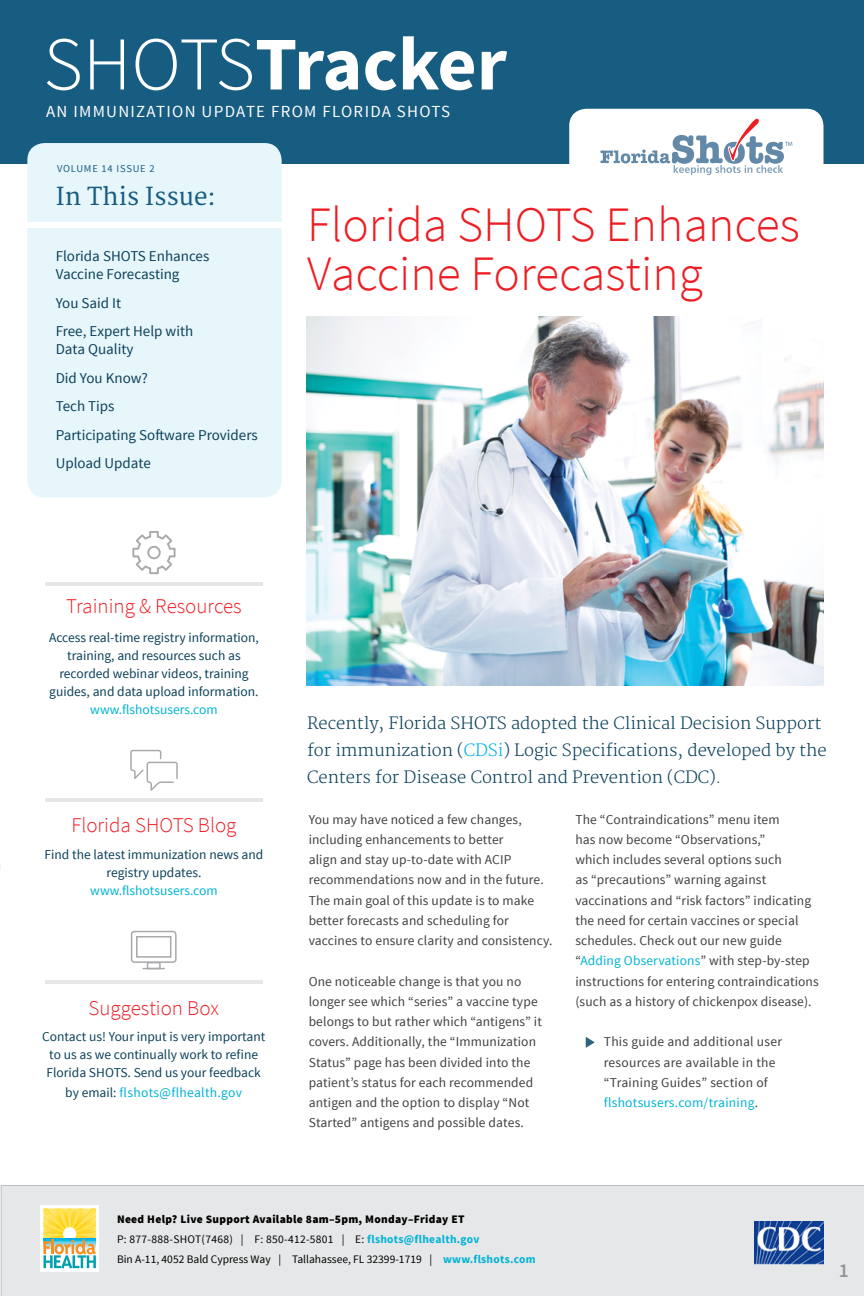
<style>
.page{position:relative;width:864px;height:1296px;background:#fff}
.page>*{position:absolute;margin:0;border:0;box-sizing:border-box;transform-origin:0 0}
.t1{font:700 75.9px "Source Sans Pro";letter-spacing:-.015em;color:#fff}
.t2{font:300 49.5px/48.6px "Source Sans Pro";color:#ed1d24}
.t3{font:24.15px "Merriweather";color:#175c81}
.t4{font:300 21px "Source Sans Pro";color:#ed1d24}
.t5{font:600 19.5px "Source Sans Pro";color:#939598}
.t6{font:16.8px "Source Sans Pro";letter-spacing:.075em;color:#fff}
.t7{font:300 16.5px/27px "Merriweather";color:#0c415a}
.t8{font:15px/28.5px "Source Sans Pro";color:#0c415a}
.t9{font:13.5px/20.2px "Source Sans Pro";letter-spacing:.01em;color:#414042}
.t10{font:13.5px/18px "Source Sans Pro";color:#0c415a;text-align:center}
.t11{font:13.5px "Source Sans Pro";color:#00b3d5}
.t12{font:13.5px "Source Sans Pro";letter-spacing:.025em;color:#00b3d5}
.t13{font:11.55px/20.1px "Source Sans Pro";color:#000}
.t14{font:10.5px "Source Sans Pro";letter-spacing:.075em;color:#175c81}
.s1{font-weight:300}
.s2{color:#0c415a}
.s3{color:#00aeef}
.s4{color:#00b3d5}
.s5{font-weight:900}
.s6{font-weight:700;color:#00b3d5}
</style>
<div class="page">
<div style="left:0;top:0;width:864px;height:164px;background:#175c81"></div>
<div style="left:27px;top:143px;width:255px;height:354px;background:#e7f6fa;border-radius:17px"></div>
<div style="left:1px;top:1185px;width:863px;height:111px;background:#e6e7e8"></div>
<svg style="left:40px;top:1206px;width:59px;height:66px"></svg>
<svg style="left:44px;top:1209px;width:52px;height:59px;background:#ccd186"></svg>
<img style="left:307px;top:317px;width:517px;height:369px">
<img style="left:754px;top:1222px;width:70px;height:42px">
<hr style="left:45px;top:582px;width:218px;height:3px;background:#e6e7e8">
<svg style="left:130px;top:750px;width:48px;height:41px"></svg>
<hr style="left:45px;top:798px;width:218px;height:4px;background:#e6e7e8">
<hr style="left:45px;top:981px;width:218px;height:3px;background:#e6e7e8">
<svg style="left:132px;top:531px;width:44px;height:43px"></svg>
<div style="left:27px;top:223px;width:255px;height:5px;background:#fff"></div>
<div style="left:569px;top:109px;width:255px;height:82px;background:#fff;border-radius:17px"></div>
<svg style="left:600px;top:118px;width:192px;height:57px"></svg>
<div style="left:131px;top:931px;width:46px;height:32px;border:2px solid #a7a9ac;border-radius:3px"></div>
<div style="left:136px;top:936px;width:35px;height:22px;border:2px solid #a7a9ac"></div>
<div style="left:147px;top:962px;width:14px;height:7px;border:2px solid #a7a9ac"></div>
<svg style="left:143px;top:968px;width:21px;height:1px"></svg>
<svg style="left:586px;top:1037px;width:9px;height:11px"></svg>
<h1 class="t1" style="left:43px;top:16px;width:465px"><span class="s1">SHOTS</span>Tracker</h1>
<p class="t6" style="left:46px;top:101px;width:406px">AN IMMUNIZATION UPDATE FROM FLORIDA SHOTS</p>
<p class="t14" style="left:57px;top:162px;width:99px">VOLUME 14 ISSUE 2</p>
<h3 class="t3" style="left:56px;top:182px;width:162px">In This Issue:</h3>
<p class="t8" style="left:56px;top:248px;width:155px;line-height:18px">Florida SHOTS Enhances<br>Vaccine Forecasting</p>
<p class="t8" style="left:56px;top:289px;width:139px">You Said It<br>Free, Expert Help with</p>
<p class="t8" style="left:56px;top:335px;width:203px">Data Quality<br>Did You Know?<br>Tech Tips<br>Participating Software Providers<br>Upload Update</p>
<h2 class="t2" style="left:307px;top:201px;width:494px">Florida SHOTS Enhances<br>Vaccine Forecasting</h2>
<h3 class="t4" style="left:66px;top:594px;width:177px">Training &amp; Resources</h3>
<p class="t10" style="left:49px;top:628px;width:211px">Access real-time registry information, training, and resources such as recorded webinar videos, training guides, and data upload information.</p>
<p class="t11" style="left:90px;top:701px;width:129px">www.flshotsusers.com</p>
<h3 class="t4" style="left:71px;top:813px;width:167px">Florida SHOTS Blog</h3>
<p class="t10" style="left:45px;top:846px;width:220px">Find the latest immunization news and registry updates.</p>
<p class="t11" style="left:90px;top:882px;width:129px">www.flshotsusers.com</p>
<h3 class="t4" style="left:88px;top:995px;width:132px">Suggestion Box</h3>
<p class="t10" style="left:42px;top:1028px;width:225px">Contact us! Your input is very important to us as we continually work to refine<br>Florida SHOTS. Send us your feedback</p>
<p class="t12" style="left:65px;top:1084px;width:178px"><span class="s2">by email:</span> flshots@flhealth.gov</p>
<p class="t7" style="left:307px;top:710px;width:521px">Recently, Florida SHOTS adopted the Clinical Decision Support for immunization (<span class="s3">CDSi</span>) Logic Specifications, developed by the<br>Centers for Disease Control and Prevention (CDC).</p>
<p class="t9" style="left:309px;top:809px;width:245px">You may have noticed a few changes, including enhancements to better<br>align and stay up-to-date with ACIP recommendations now and in the future.<br>The main goal of this update is to make better forecasts and scheduling for vaccines to ensure clarity and consistency.</p>
<p class="t9" style="left:309px;top:971px;width:235px">One noticeable change is that you no longer see which “series” a vaccine type belongs to but rather which “antigens” it covers. Additionally, the “Immunization Status” page has been divided into the patient’s status for each recommended antigen and the option to display “Not Started” antigens and possible dates.</p>
<p class="t9" style="left:575px;top:809px;width:245px">The “Contraindications” menu item<br>has now become “Observations,”<br>which includes several options such<br>as “precautions” warning against vaccinations and “risk factors” indicating the need for certain vaccines or special schedules. Check out our new guide “<span class="s4">Adding Observations</span>” with step-by-step instructions for entering contraindications (such as a history of chickenpox disease).</p>
<p class="t9" style="left:604px;top:1032px;width:180px">This guide and additional user resources are available in the “Training Guides” section of <span class="s4">flshotsusers.com/training</span>.</p>
<p class="t13" style="left:117px;top:1209px;width:420px"><span class="s5">Need Help? Live Support Available 8am–5pm, Monday–Friday ET<br></span>P: 877-888-SHOT(7468) | F: 850-412-5801 | E: <span class="s6">flshots@flhealth.gov<br></span>Bin A-11, 4052 Bald Cypress Way | Tallahassee, FL 32399-1719 | <span class="s6">www.flshots.com</span></p>
<h3 class="t5" style="left:839px;top:1258px;width:12px">1</h3>
</div>
